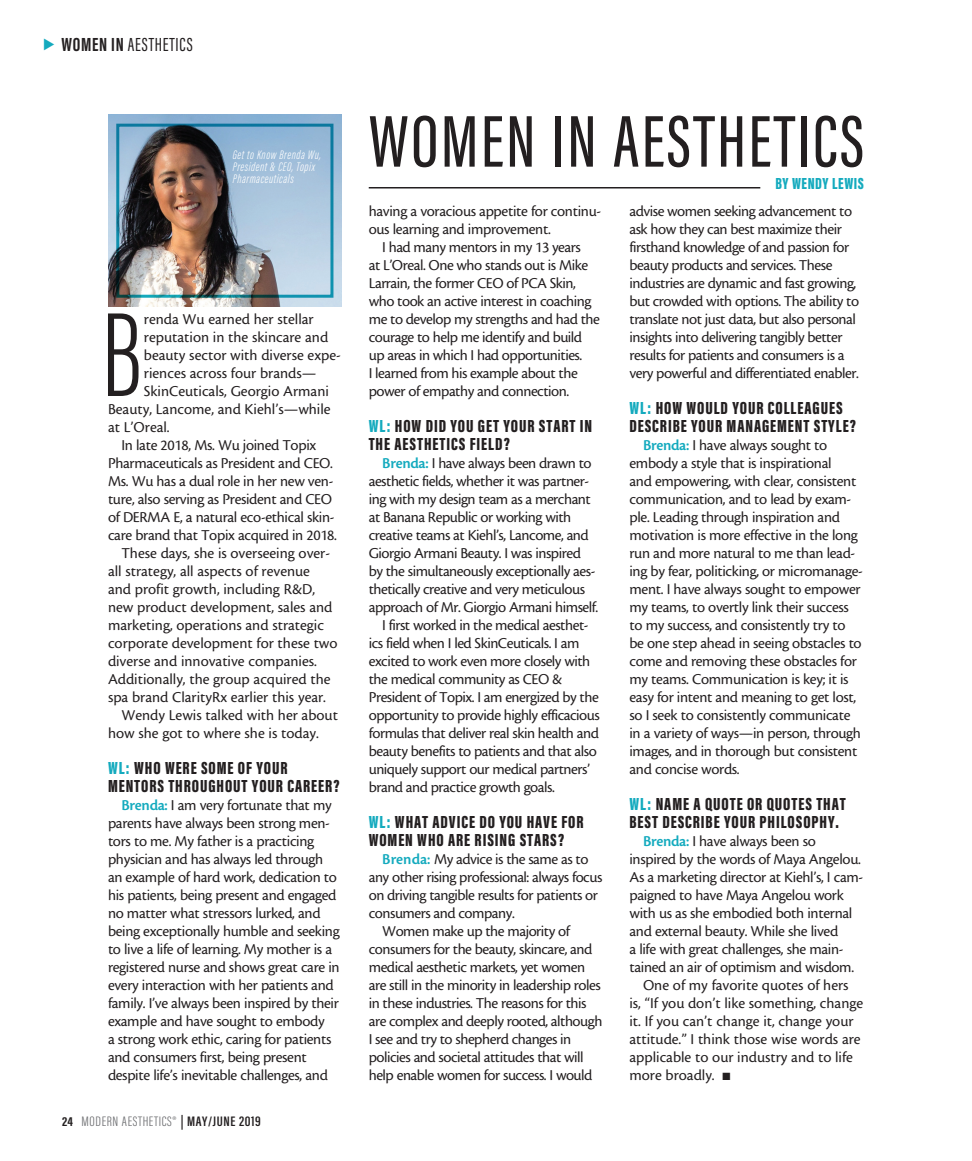
<style>
.page{position:relative;width:972px;height:1161px;background:#fff}
.page>*{position:absolute;margin:0;border:0;box-sizing:border-box;transform-origin:0 0}
.body_first{font:300 123.6px "Acumin Pro Extra Cond";color:#231f20}
.headline{font:500 75.45px "Acumin Pro Extra Cond";letter-spacing:.035em;color:#231f20}
.t1{font:19.5px "Acumin Pro Extra Cond";letter-spacing:.04em;color:#231f20}
.subhead{font:900 18px/18px "Acumin Pro Extra Cond";letter-spacing:.05em;color:#231f20}
.headline-2{font:900 16.5px "Acumin Pro Extra Cond";letter-spacing:.035em;color:#14aabe}
.body{font:15.75px/18px "Cronos MM 408 10";letter-spacing:-.02em;color:#231f20}
.body-2{font:15.75px/18px "Cronos MM 408 10";color:#231f20}
.body_first-2{font:15.75px "Cronos MM 408 10";color:#231f20}
.t2{font:300 14.1px "Acumin Pro Extra Cond";letter-spacing:.04em;color:#6c6d70;scale:1.11 1}
.body-3{font:italic 300 12.75px/12px "Acumin Pro Extra Cond";letter-spacing:.045em;color:#fff}
.s1{font-weight:700}
.s2{color:#14aabe}
.s3{font-family:"Cronos MM 574 10";color:#14aabe}
.s4{font-weight:700;font-size:13.35px;color:#231f20}
.s5{font-weight:600;color:#231f20}
</style>
<div class="page">
<hr style="left:369px;top:187px;width:391px;height:2px;background:#231f20">
<img style="left:108px;top:115px;width:234px;height:192px">
<img style="left:115px;top:122px;width:220px;height:177px">
<p class="t1" style="left:62px;top:32px;width:133px"><span class="s1">WOMEN IN</span> AESTHETICS</p>
<p class="body-3" style="left:233px;top:149px;width:90px">Get to Know Brenda Wu,<br>President &amp; CEO, Topix<br>Pharmaceuticals</p>
<p class="body_first" style="left:102px;top:281px;width:42px">B</p>
<p class="body_first-2" style="left:144px;top:311px;width:171px">renda Wu earned her stellar</p>
<p class="body_first-2" style="left:144px;top:329px;width:186px">reputation in the skincare and</p>
<p class="body_first-2" style="left:144px;top:347px;width:199px">beauty sector with diverse expe-</p>
<p class="body_first-2" style="left:144px;top:365px;width:174px">riences across four brands—</p>
<p class="body_first-2" style="left:144px;top:383px;width:186px">SkinCeuticals, Georgio Armani</p>
<p class="body_first-2" style="left:108px;top:401px;width:224px">Beauty, Lancome, and Kiehl’s—while</p>
<p class="body_first-2" style="left:108px;top:419px;width:63px">at L’Oreal.</p>
<p class="body" style="left:108px;top:436px;width:231px;text-align:center">In late 2018, Ms. Wu joined Topix Pharmaceuticals as President and CEO.<br>Ms. Wu has a dual role in her new ven&shy;ture, also serving as President and CEO of DERMA E, a natural eco-ethical skin&shy;care brand that Topix acquired in 2018.</p>
<p class="body-2" style="left:108px;top:544px;width:231px;text-indent:14px">These days, she is overseeing over&shy;all strategy, all aspects of revenue<br>and profit growth, including R&amp;D, new product development, sales and marketing, operations and strategic corporate development for these two diverse and innovative companies.<br>Additionally, the group acquired the spa brand ClarityRx earlier this year.</p>
<p class="body-2" style="left:108px;top:706px;width:231px;text-indent:14px">Wendy Lewis talked with her about how she got to where she is today.</p>
<p class="subhead" style="left:108px;top:759px;width:233px"><span class="s2">WL:</span> WHO WERE SOME OF YOUR<br>MENTORS THROUGHOUT YOUR CAREER?</p>
<p class="body" style="left:108px;top:796px;width:233px;text-indent:14px"><span class="s3">Brenda:</span> I am very fortunate that my parents have always been strong men&shy;tors to me. My father is a practicing physician and has always led through an example of hard work, dedication to his patients, being present and engaged no matter what stressors lurked, and being exceptionally humble and seeking to live a life of learning. My mother is a registered nurse and shows great care in every interaction with her patients and family. I’ve always been inspired by their example and have sought to embody<br>a strong work ethic, caring for patients and consumers first, being present despite life’s inevitable challenges, and</p>
<p class="t2" style="left:62px;top:1113px;width:181px"><span class="s4">24</span> MODERN AESTHETICS® <span class="s5">| MAY/JUNE 2019</span></p>
<p class="headline" style="left:369px;top:96px;width:497px">WOMEN IN AESTHETICS</p>
<p class="headline-2" style="left:775px;top:173px;width:90px">BY WENDY LEWIS</p>
<p class="body" style="left:369px;top:202px;width:234px">having a voracious appetite for continu&shy;ous learning and improvement.</p>
<p class="body" style="left:369px;top:238px;width:233px;text-indent:14px">I had many mentors in my 13 years<br>at L’Oreal. One who stands out is Mike Larrain, the former CEO of PCA Skin, who took an active interest in coaching me to develop my strengths and had the courage to help me identify and build up areas in which I had opportunities.<br>I learned from his example about the power of empathy and connection.</p>
<p class="subhead" style="left:369px;top:417px;width:225px"><span class="s2">WL:</span> HOW DID YOU GET YOUR START IN<br>THE AESTHETICS FIELD?</p>
<p class="body" style="left:369px;top:454px;width:231px;text-indent:14px"><span class="s3">Brenda:</span> I have always been drawn to aesthetic fields, whether it was partner&shy;ing with my design team as a merchant at Banana Republic or working with creative teams at Kiehl’s, Lancome, and Giorgio Armani Beauty. I was inspired by the simultaneously exceptionally aes&shy;thetically creative and very meticulous approach of Mr. Giorgio Armani himself.</p>
<p class="body" style="left:369px;top:616px;width:233px;text-indent:14px">I first worked in the medical aesthet&shy;ics field when I led SkinCeuticals. I am excited to work even more closely with the medical community as CEO &amp; President of Topix. I am energized by the opportunity to provide highly efficacious formulas that deliver real skin health and beauty benefits to patients and that also uniquely support our medical partners’ brand and practice growth goals.</p>
<p class="subhead" style="left:369px;top:813px;width:216px"><span class="s2">WL:</span> WHAT ADVICE DO YOU HAVE FOR<br>WOMEN WHO ARE RISING STARS?</p>
<p class="body" style="left:369px;top:850px;width:235px;text-indent:14px"><span class="s3">Brenda:</span> My advice is the same as to any other rising professional: always focus on driving tangible results for patients or consumers and company.</p>
<p class="body" style="left:369px;top:922px;width:235px;text-indent:14px">Women make up the majority of consumers for the beauty, skincare, and medical aesthetic markets, yet women are still in the minority in leadership roles in these industries. The reasons for this are complex and deeply rooted, although I see and try to shepherd changes in policies and societal attitudes that will help enable women for success. I would</p>
<p class="body" style="left:630px;top:202px;width:231px">advise women seeking advancement to ask how they can best maximize their firsthand knowledge of and passion for beauty products and services. These industries are dynamic and fast growing, but crowded with options. The ability to translate not just data, but also personal insights into delivering tangibly better results for patients and consumers is a very powerful and differentiated enabler.</p>
<p class="subhead" style="left:630px;top:399px;width:228px"><span class="s2">WL:</span> HOW WOULD YOUR COLLEAGUES<br>DESCRIBE YOUR MANAGEMENT STYLE?</p>
<p class="body" style="left:630px;top:436px;width:235px;text-indent:14px"><span class="s3">Brenda:</span> I have always sought to embody a style that is inspirational<br>and empowering, with clear, consistent communication, and to lead by exam&shy;ple. Leading through inspiration and motivation is more effective in the long run and more natural to me than lead&shy;ing by fear, politicking, or micromanage&shy;ment. I have always sought to empower my teams, to overtly link their success to my success, and consistently try to be one step ahead in seeing obstacles to come and removing these obstacles for my teams. Communication is key; it is easy for intent and meaning to get lost, so I seek to consistently communicate in a variety of ways—in person, through images, and in thorough but consistent and concise words.</p>
<p class="subhead" style="left:630px;top:795px;width:218px"><span class="s2">WL:</span> NAME A QUOTE OR QUOTES THAT<br>BEST DESCRIBE YOUR PHILOSOPHY.</p>
<p class="body" style="left:630px;top:832px;width:235px;text-indent:14px"><span class="s3">Brenda:</span> I have always been so inspired by the words of Maya Angelou.<br>As a marketing director at Kiehl’s, I cam&shy;paigned to have Maya Angelou work with us as she embodied both internal and external beauty. While she lived<br>a life with great challenges, she main&shy;tained an air of optimism and wisdom.</p>
<p class="body-2" style="left:630px;top:976px;width:235px;text-indent:14px">One of my favorite quotes of hers is, “If you don’t like something, change it. If you can’t change it, change your attitude.” I think those wise words are applicable to our industry and to life more broadly. ■</p>
</div>
